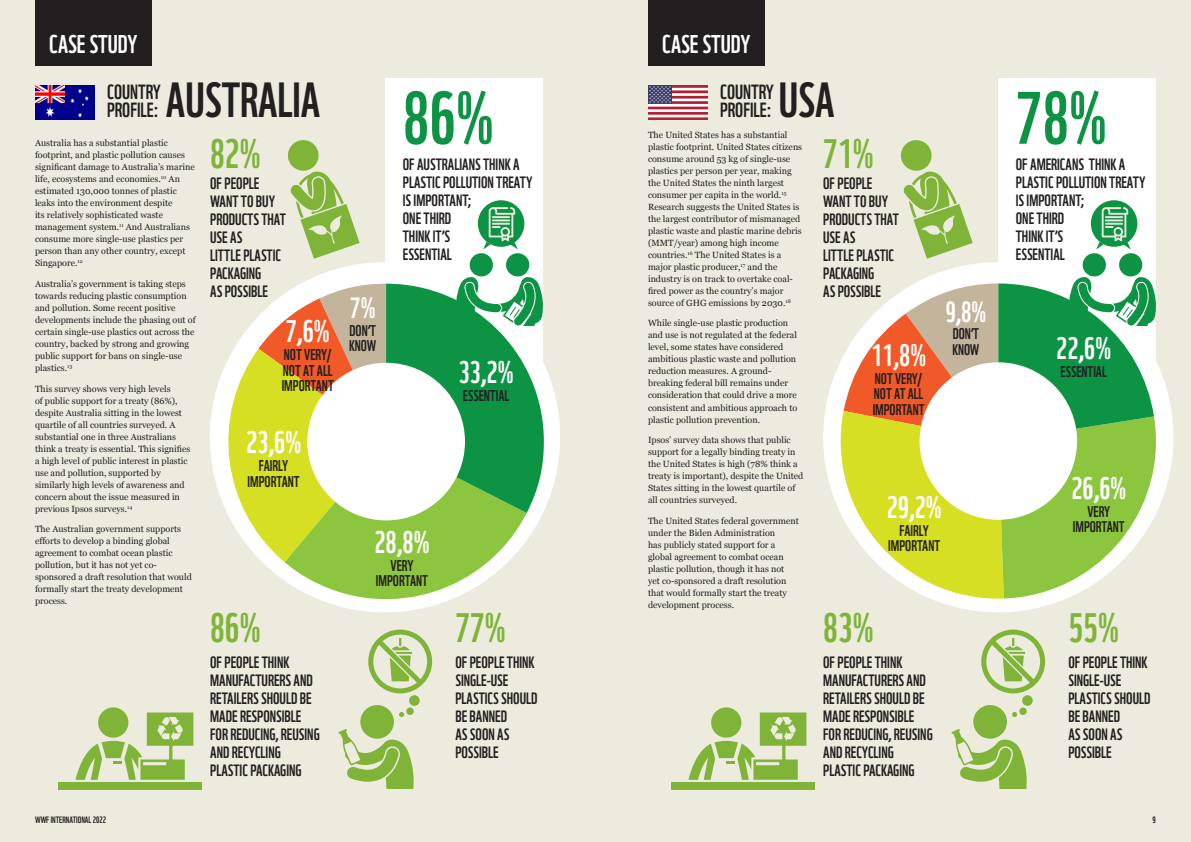
<style>
.page{position:relative;width:1191px;height:842px;background:#fff}
.page>*{position:absolute;margin:0;border:0;box-sizing:border-box;transform-origin:0 0}
.Pullout_Statistic{font:72px "WWF";color:#0d9344}
.Heading_2{font:48px "WWF";color:#231f20}
.Pullout_Statistic-2{font:40px "WWF";color:#7fb438}
.Pullout_Statistic-3{font:30.3px "WWF";color:#fff}
.Pullout_Statistic-4{font:30.2px "WWF";color:#fff}
.Pullout_Statistic-5{font:28.4px "WWF";color:#fff}
.Pullout_Statistic-6{font:28.3px "WWF";color:#fff}
.Heading_2-2{font:25px "WWF";color:#fff}
.Heading_2-3{font:20px "WWF";color:#231f20}
.Pullout_Statistic-7{font:16px/18px "WWF";color:#231f20}
.Pullout_Statistic-8{font:15.2px/15.2px "WWF";color:#231f20;text-align:center}
.Pullout_Statistic-9{font:15.1px/15.1px "WWF";color:#231f20;text-align:center}
.t1{font:9px/12px "Georgia";color:#231f20}
.Folio{font:9px "WWF";color:#231f20}
</style>
<div class="page">
<div style="left:0;top:0;width:595px;height:842px;background:#ecebde"></div>
<div style="left:595px;top:0;width:596px;height:842px;background:#ecebde"></div>
<img style="left:35px;top:85px;width:60px;height:34px">
<img style="left:648px;top:85px;width:60px;height:35px">
<div style="left:58px;top:782px;width:143px;height:7px;background:#7fb438"></div>
<svg style="left:75px;top:707px;width:118px;height:73px"></svg>
<div style="left:671px;top:782px;width:143px;height:7px;background:#7fb438"></div>
<svg style="left:688px;top:707px;width:118px;height:73px"></svg>
<svg style="left:338px;top:703px;width:76px;height:86px"></svg>
<div style="left:409px;top:695px;width:11px;height:11px;background:#7fb438;border-radius:50%"></div>
<svg style="left:368px;top:630px;width:64px;height:63px"></svg>
<svg style="left:951px;top:703px;width:76px;height:86px"></svg>
<div style="left:1022px;top:695px;width:10px;height:11px;background:#7fb438;border-radius:50%"></div>
<svg style="left:981px;top:630px;width:64px;height:63px"></svg>
<div style="left:35px;top:0;width:117px;height:65px;background:#231f20"></div>
<div style="left:648px;top:0;width:116px;height:65px;background:#231f20"></div>
<div style="left:385px;top:78px;width:158px;height:342px;background:#fff"></div>
<div style="left:998px;top:78px;width:158px;height:342px;background:#fff"></div>
<div style="left:823px;top:262px;width:350px;height:350px;background:#fff;border-radius:50%"></div>
<svg style="left:285px;top:562px;width:223px;height:51px"></svg>
<svg style="left:210px;top:140px;width:334px;height:422px"></svg>
<svg style="left:840px;top:140px;width:327px;height:462px"></svg>
<div style="left:919px;top:362px;width:158px;height:158px;background:#fff;border-radius:50%"></div>
<p class="Heading_2-2" style="left:49px;top:24px;width:90px">CASE STUDY</p>
<p class="Heading_2-2" style="left:662px;top:24px;width:90px">CASE STUDY</p>
<p class="Heading_2" style="left:166px;top:63px;width:156px">AUSTRALIA</p>
<p class="t1" style="left:35px;top:137px;width:161px">Australia has a substantial plastic footprint, and plastic pollution causes significant damage to Australia’s marine life, ecosystems and economies.<sup>10</sup> An estimated 130,000 tonnes of plastic leaks into the environment despite<br>its relatively sophisticated waste management system.<sup>11</sup> And Australians consume more single-use plastics per person than any other country, except Singapore.<sup>12</sup></p>
<p class="t1" style="left:35px;top:277px;width:162px">Australia’s government is taking steps towards reducing plastic consumption and pollution. Some recent positive developments include the phasing out of certain single-use plastics out across the country, backed by strong and growing public support for bans on single-use plastics.<sup>13</sup></p>
<p class="t1" style="left:35px;top:382px;width:157px">This survey shows very high levels<br>of public support for a treaty (86%), despite Australia sitting in the lowest quartile of all countries surveyed. A substantial one in three Australians think a treaty is essential. This signifies a high level of public interest in plastic use and pollution, supported by similarly high levels of awareness and concern about the issue measured in previous Ipsos surveys.<sup>14</sup></p>
<p class="t1" style="left:35px;top:522px;width:158px">The Australian government supports efforts to develop a binding global agreement to combat ocean plastic pollution, but it has not yet co&shy;sponsored a draft resolution that would formally start the treaty development process.</p>
<p class="Pullout_Statistic-2" style="left:210px;top:596px;width:52px">86%</p>
<p class="Pullout_Statistic-7" style="left:210px;top:652px;width:111px">OF PEOPLE THINK<br>MANUFACTURERS AND<br>RETAILERS SHOULD BE<br>MADE RESPONSIBLE<br>FOR REDUCING, REUSING<br>AND RECYCLING<br>PLASTIC PACKAGING</p>
<p class="Heading_2-3" style="left:107px;top:77px;width:55px">COUNTRY</p>
<p class="Heading_2-3" style="left:107px;top:95px;width:53px">PROFILE:</p>
<p class="Pullout_Statistic-2" style="left:210px;top:122px;width:52px">82%</p>
<p class="Pullout_Statistic-7" style="left:210px;top:172px;width:77px">OF PEOPLE<br>WANT TO BUY<br>PRODUCTS THAT<br>USE AS</p>
<p class="Pullout_Statistic-7" style="left:210px;top:244px;width:72px">LITTLE PLASTIC</p>
<p class="Pullout_Statistic-7" style="left:210px;top:262px;width:53px">PACKAGING</p>
<p class="Pullout_Statistic-7" style="left:210px;top:280px;width:59px">AS POSSIBLE</p>
<p class="Pullout_Statistic-3" style="left:286px;top:308px;width:46px">7,6%</p>
<p class="Pullout_Statistic-8" style="left:283px;top:346px;width:51px;text-align:left">NOT VERY/<br>NOT AT ALL</p>
<p class="Pullout_Statistic-8" style="left:282px;top:376px;width:54px">IMPORTANT</p>
<p class="Pullout_Statistic-3" style="left:246px;top:419px;width:57px">23,6%</p>
<p class="Pullout_Statistic-8" style="left:247px;top:457px;width:54px">FAIRLY<br>IMPORTANT</p>
<p class="Pullout_Statistic-5" style="left:350px;top:285px;width:27px">7%</p>
<p class="Pullout_Statistic-8" style="left:349px;top:321px;width:28px">DON’T</p>
<p class="Pullout_Statistic-8" style="left:349px;top:336px;width:29px">KNOW</p>
<p class="Pullout_Statistic" style="left:403px;top:62px;width:92px">86%</p>
<p class="Pullout_Statistic-7" style="left:403px;top:154px;width:131px">OF AUSTRALIANS THINK A<br>PLASTIC POLLUTION TREATY<br>IS IMPORTANT;</p>
<p class="Pullout_Statistic-7" style="left:403px;top:208px;width:51px;text-align:justify">ONE THIRD THINK IT’S ESSENTIAL</p>
<p class="Pullout_Statistic-3" style="left:458px;top:348px;width:57px">33,2%</p>
<p class="Pullout_Statistic-8" style="left:463px;top:386px;width:48px">ESSENTIAL</p>
<p class="Pullout_Statistic-3" style="left:374px;top:518px;width:57px">28,8%</p>
<p class="Pullout_Statistic-8" style="left:376px;top:556px;width:54px">VERY<br>IMPORTANT</p>
<p class="Pullout_Statistic-2" style="left:455px;top:596px;width:52px">77%</p>
<p class="Pullout_Statistic-7" style="left:455px;top:652px;width:81px">OF PEOPLE THINK</p>
<p class="Pullout_Statistic-7" style="left:455px;top:670px;width:54px">SINGLE-USE</p>
<p class="Pullout_Statistic-7" style="left:455px;top:688px;width:84px">PLASTICS SHOULD<br>BE BANNED</p>
<p class="Pullout_Statistic-7" style="left:455px;top:724px;width:55px">AS SOON AS<br>POSSIBLE</p>
<p class="Heading_2" style="left:779px;top:63px;width:57px">USA</p>
<p class="t1" style="left:648px;top:128px;width:156px">The United States has a substantial plastic footprint. United States citizens consume around 53 kg of single-use plastics per person per year, making the United States the ninth largest consumer per capita in the world.<sup>15<br></sup>Research suggests the United States is the largest contributor of mismanaged plastic waste and plastic marine debris (MMT/year) among high income countries.<sup>16</sup> The United States is a major plastic producer,<sup>17</sup> and the industry is on track to overtake coal&shy;fired power as the country’s major source of GHG emissions by 2030.<sup>18</sup></p>
<p class="t1" style="left:648px;top:317px;width:151px">While single-use plastic production and use is not regulated at the federal level, some states have considered ambitious plastic waste and pollution reduction measures. A ground&shy;breaking federal bill remains under consideration that could drive a more consistent and ambitious approach to plastic pollution prevention.</p>
<p class="t1" style="left:648px;top:433px;width:157px">Ipsos’ survey data shows that public support for a legally binding treaty in the United States is high (78% think a treaty is important), despite the United States sitting in the lowest quartile of all countries surveyed.</p>
<p class="t1" style="left:648px;top:514px;width:152px">The United States federal government under the Biden Administration<br>has publicly stated support for a global agreement to combat ocean plastic pollution, though it has not<br>yet co-sponsored a draft resolution that would formally start the treaty development process.</p>
<p class="Heading_2-3" style="left:720px;top:77px;width:55px">COUNTRY</p>
<p class="Heading_2-3" style="left:720px;top:95px;width:53px">PROFILE:</p>
<p class="Pullout_Statistic" style="left:1015px;top:62px;width:92px">78%</p>
<p class="Pullout_Statistic-7" style="left:1015px;top:154px;width:131px">OF AMERICANS THINK A<br>PLASTIC POLLUTION TREATY<br>IS IMPORTANT;</p>
<p class="Pullout_Statistic-7" style="left:1015px;top:208px;width:51px;text-align:justify">ONE THIRD THINK IT’S ESSENTIAL</p>
<p class="Pullout_Statistic-2" style="left:823px;top:122px;width:52px">71%</p>
<p class="Pullout_Statistic-7" style="left:823px;top:172px;width:77px">OF PEOPLE<br>WANT TO BUY<br>PRODUCTS THAT<br>USE AS</p>
<p class="Pullout_Statistic-7" style="left:823px;top:244px;width:72px">LITTLE PLASTIC</p>
<p class="Pullout_Statistic-7" style="left:823px;top:262px;width:53px">PACKAGING</p>
<p class="Pullout_Statistic-7" style="left:823px;top:280px;width:59px">AS POSSIBLE</p>
<p class="Pullout_Statistic-6" style="left:945px;top:289px;width:43px">9,8%</p>
<p class="Pullout_Statistic-9" style="left:952px;top:325px;width:28px">DON’T</p>
<p class="Pullout_Statistic-9" style="left:952px;top:340px;width:29px">KNOW</p>
<p class="Pullout_Statistic-4" style="left:1056px;top:325px;width:56px">22,6%</p>
<p class="Pullout_Statistic-9" style="left:1060px;top:363px;width:48px">ESSENTIAL</p>
<p class="Pullout_Statistic-4" style="left:871px;top:332px;width:56px">11,8%</p>
<p class="Pullout_Statistic-9" style="left:874px;top:370px;width:51px;text-align:left">NOT VERY/<br>NOT AT ALL</p>
<p class="Pullout_Statistic-9" style="left:872px;top:400px;width:53px">IMPORTANT</p>
<p class="Pullout_Statistic-4" style="left:1071px;top:465px;width:56px">26,6%</p>
<p class="Pullout_Statistic-9" style="left:1073px;top:503px;width:53px">VERY<br>IMPORTANT</p>
<p class="Pullout_Statistic-4" style="left:886px;top:484px;width:56px">29,2%</p>
<p class="Pullout_Statistic-9" style="left:888px;top:522px;width:53px">FAIRLY<br>IMPORTANT</p>
<p class="Pullout_Statistic-2" style="left:823px;top:596px;width:52px">83%</p>
<p class="Pullout_Statistic-7" style="left:823px;top:652px;width:111px">OF PEOPLE THINK<br>MANUFACTURERS AND<br>RETAILERS SHOULD BE<br>MADE RESPONSIBLE<br>FOR REDUCING, REUSING<br>AND RECYCLING<br>PLASTIC PACKAGING</p>
<p class="Pullout_Statistic-2" style="left:1068px;top:596px;width:52px">55%</p>
<p class="Pullout_Statistic-7" style="left:1068px;top:652px;width:81px">OF PEOPLE THINK</p>
<p class="Pullout_Statistic-7" style="left:1068px;top:670px;width:54px">SINGLE-USE</p>
<p class="Pullout_Statistic-7" style="left:1068px;top:688px;width:84px">PLASTICS SHOULD<br>BE BANNED</p>
<p class="Pullout_Statistic-7" style="left:1068px;top:724px;width:55px">AS SOON AS<br>POSSIBLE</p>
<p class="Folio" style="left:35px;top:813px;width:73px">WWF INTERNATIONAL 2022</p>
<p class="Folio" style="left:1152px;top:813px;width:5px">9</p>
</div>
